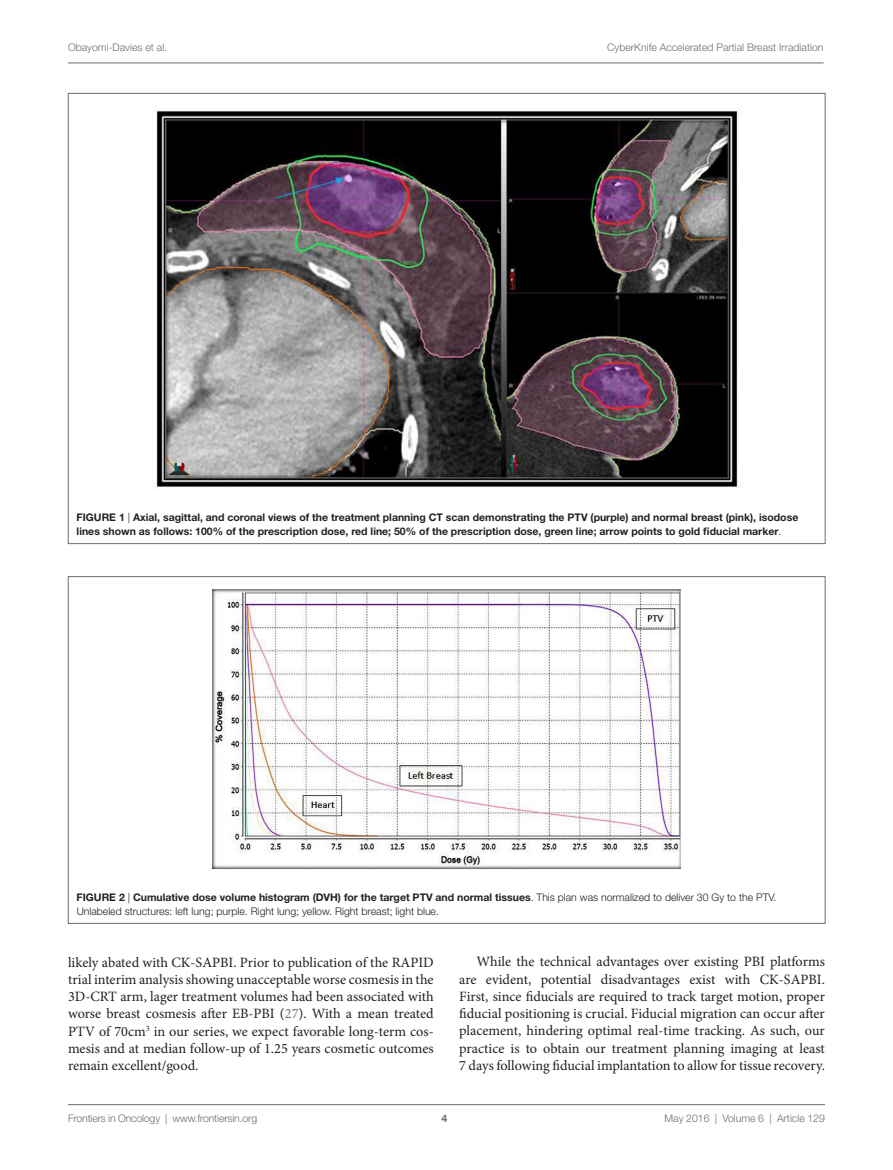
<style>
.page{position:relative;width:893px;height:1170px;background:#fff}
.page>*{position:absolute;margin:0;border:0;box-sizing:border-box;transform-origin:0 0}
.t1{font:14.25px/17.2px "Minion Pro";color:#231f20;text-align:justify}
.t2{font:700 10.5px/14.2px "Helvetica Neue LT Std";color:#231f20}
.t3{font:300 10.5px/14.2px "Helvetica Neue LT Std";color:#231f20}
.t4{font:300 10.5px "Helvetica Neue LT Std";color:#6c6d70}
.t5{font:700 10.5px "Helvetica Neue LT Std";color:#6c6d70}
.s1{font-weight:300}
.s2{font-weight:700}
.s3{color:#6c6d70}
</style>
<div class="page">
<img style="left:212px;top:589px;width:469px;height:280px">
<img style="left:155px;top:108px;width:584px;height:380px">
<hr style="left:68px;top:63px;width:756px;height:1px;background:#6c6d70">
<hr style="left:68px;top:1104px;width:757px;height:1px;background:#6c6d70">
<p class="t4" style="left:68px;top:41px;width:101px">Obayomi-Davies et al.</p>
<p class="t4" style="left:607px;top:41px;width:218px">CyberKnife Accelerated Partial Breast Irradiation</p>
<p class="t2" style="left:77px;top:510px;width:723px">FIG URE 1 <span class="s1">|</span> Axial, sagittal, and coronal views of the treatment planning CT scan demonstrating the PTV (purple) and normal breast (pink), isodose lines shown as follows: 100% of the prescription dose, red line; 50% of the prescription dose, green line; arrow points to gold fiducial marker<span class="s1">.</span></p>
<p class="t3" style="left:77px;top:889px;width:701px"><span class="s2">FIG URE 2</span> | <span class="s2">Cumulative dose volume histogram (DVH) for the target PTV and normal tissues</span>. This plan was normalized to deliver 30 Gy to the PTV.<br>Unlabeled structures: left lung; purple. Right lung; yellow. Right breast; light blue.</p>
<p class="t1" style="left:68px;top:953px;width:367px">likely abated with CK-SAPBI. Prior to publication of the RAPID trial interim analysis showing unacceptable worse cosmesis in the 3D-CRT arm, lager treatment volumes had been associated with worse breast cosmesis after EB-PBI (<span class="s3">27</span>). With a mean treated PTV of 70cm<sup>3</sup> in our series, we expect favorable long-term cos&shy;mesis and at median follow-up of 1.25 years cosmetic outcomes remain excellent/good.</p>
<p class="t1" style="left:459px;top:953px;width:367px;text-indent:17px">While the technical advantages over existing PBI platforms are evident, potential disadvantages exist with CK-SAPBI.<br>First, since fiducials are required to track target motion, proper fiducial positioning is crucial. Fiducial migration can occur after placement, hindering optimal real-time tracking. As such, our practice is to obtain our treatment planning imaging at least 7 days following fiducial implantation to allow for tissue recovery.</p>
<p class="t4" style="left:68px;top:1111px;width:191px">Frontiers in Oncology | www.frontiersin.org</p>
<p class="t4" style="left:664px;top:1111px;width:162px">May 2016 | Volume 6 | Article 129</p>
<p class="t5" style="left:441px;top:1111px;width:7px">4</p>
</div>
